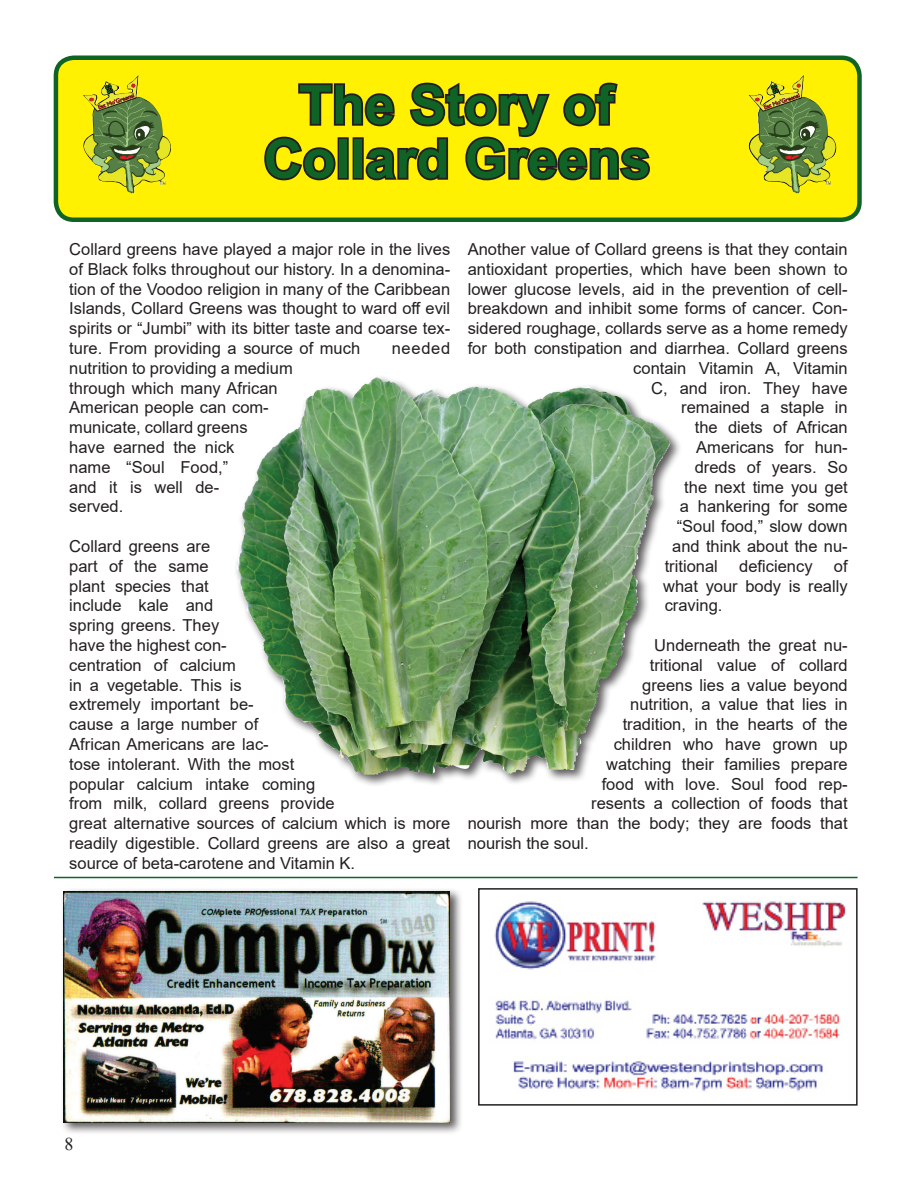
<style>
.page{position:relative;width:918px;height:1188px;background:#fff}
.page>*{position:absolute;margin:0;border:0;box-sizing:border-box;transform-origin:0 0}
.t1{font:700 54px/54px "Arial";color:#0f6425;text-align:center}
.t2{font:18px "Times New Roman";color:#231f20}
.t3{font:16.5px/19.8px "Arial";color:#231f20;text-align:justify}
</style>
<div class="page">
<div style="left:56px;top:58px;width:804px;height:162px;background:#fff101;border-radius:18px"></div>
<svg style="left:264px;top:82px;width:386px;height:99px"></svg>
<div style="left:54px;top:56px;width:808px;height:166px;border:4px solid #0f6425;border-radius:18px"></div>
<img style="left:494px;top:901px;width:352px;height:191px">
<div style="left:478px;top:888px;width:380px;height:218px;border:2px solid #231f20"></div>
<div style="left:60px;top:888px;width:403px;height:247px;background:#231f20;opacity:.75"></div>
<img style="left:64px;top:891px;width:386px;height:231px">
<hr style="left:54px;top:877px;width:804px;height:1px;background:#0f6425">
<img style="left:748px;top:75px;width:89px;height:119px">
<img style="left:83px;top:75px;width:88px;height:119px">
<div style="left:234px;top:375px;width:448px;height:413px;background:#231f20;opacity:.75"></div>
<img style="left:240px;top:377px;width:137px;height:155px">
<h1 class="t1" style="left:264px;top:78px;width:389px">The Story of<br>Collard Greens</h1>
<p class="t3" style="left:69px;top:239px;width:383px">Collard greens have played a major role in the lives of Black folks throughout our history. In a denomina&shy;tion of the Voodoo religion in many of the Caribbean Islands, Collard Greens was thought to ward off evil spirits or “Jumbi” with its bitter taste and coarse tex&shy;ture. From providing a source of much</p>
<p class="t3" style="left:392px;top:338px;width:60px">needed</p>
<p class="t3" style="left:69px;top:358px;width:225px;text-align:left">nutrition to providing a medium through which many African<br>American people can com&shy;municate, collard greens<br>have earned the nick<br>name “Soul Food,”<br>and it is well de-<br>served.</p>
<p class="t3" style="left:69px;top:536px;width:382px;text-align:left">Collard greens are<br>part of the same<br>plant species that<br>include kale and<br>spring greens. They<br>have the highest con-<br>centration of calcium<br>in a vegetable. This is<br>extremely important be-<br>cause a large number of<br>African Americans are lac-<br>tose intolerant. With the most<br>popular calcium intake coming<br>from milk, collard greens provide<br>great alternative sources of calcium which is more readily digestible. Collard greens are also a great source of beta-carotene and Vitamin K.</p>
<p class="t3" style="left:468px;top:239px;width:382px">Another value of Collard greens is that they contain</p>
<p class="t3" style="left:468px;top:259px;width:382px">antioxidant properties, which have been shown to</p>
<p class="t3" style="left:468px;top:279px;width:382px">lower glucose levels, aid in the prevention of cell-</p>
<p class="t3" style="left:468px;top:299px;width:382px">breakdown and inhibit some forms of cancer. Con-</p>
<p class="t3" style="left:468px;top:318px;width:382px">sidered roughage, collards serve as a home remedy</p>
<p class="t3" style="left:468px;top:338px;width:382px">for both constipation and diarrhea. Collard greens</p>
<p class="t3" style="left:633px;top:358px;width:216px">contain Vitamin A, Vitamin</p>
<p class="t3" style="left:651px;top:378px;width:198px">C, and iron. They have</p>
<p class="t3" style="left:681px;top:398px;width:168px">remained a staple in</p>
<p class="t3" style="left:695px;top:417px;width:154px">the diets of African</p>
<p class="t3" style="left:696px;top:437px;width:153px">Americans for hun-</p>
<p class="t3" style="left:695px;top:457px;width:154px">dreds of years. So</p>
<p class="t3" style="left:684px;top:477px;width:165px">the next time you get</p>
<p class="t3" style="left:680px;top:497px;width:169px">a hankering for some</p>
<p class="t3" style="left:677px;top:516px;width:172px">“Soul food,” slow down</p>
<p class="t3" style="left:672px;top:536px;width:177px">and think about the nu-</p>
<p class="t3" style="left:665px;top:556px;width:55px">tritional</p>
<p class="t3" style="left:739px;top:556px;width:75px">deficiency</p>
<p class="t3" style="left:663px;top:556px;width:186px;text-indent:171px">of what your body is really craving.</p>
<p class="t3" style="left:654px;top:635px;width:195px">Underneath the great nu-</p>
<p class="t3" style="left:650px;top:655px;width:199px">tritional value of collard</p>
<p class="t3" style="left:642px;top:675px;width:207px">greens lies a value beyond</p>
<p class="t3" style="left:630px;top:695px;width:219px">nutrition, a value that lies in</p>
<p class="t3" style="left:623px;top:714px;width:226px">tradition, in the hearts of the</p>
<p class="t3" style="left:614px;top:734px;width:235px">children who have grown up</p>
<p class="t3" style="left:606px;top:754px;width:243px">watching their families prepare</p>
<p class="t3" style="left:602px;top:774px;width:247px">food with love. Soul food rep-</p>
<p class="t3" style="left:591px;top:794px;width:258px">resents a collection of foods that</p>
<p class="t3" style="left:468px;top:813px;width:382px">nourish more than the body; they are foods that</p>
<p class="t3" style="left:468px;top:833px;width:123px">nourish the soul.</p>
<p class="t2" style="left:64px;top:1131px;width:10px">8</p>
</div>
